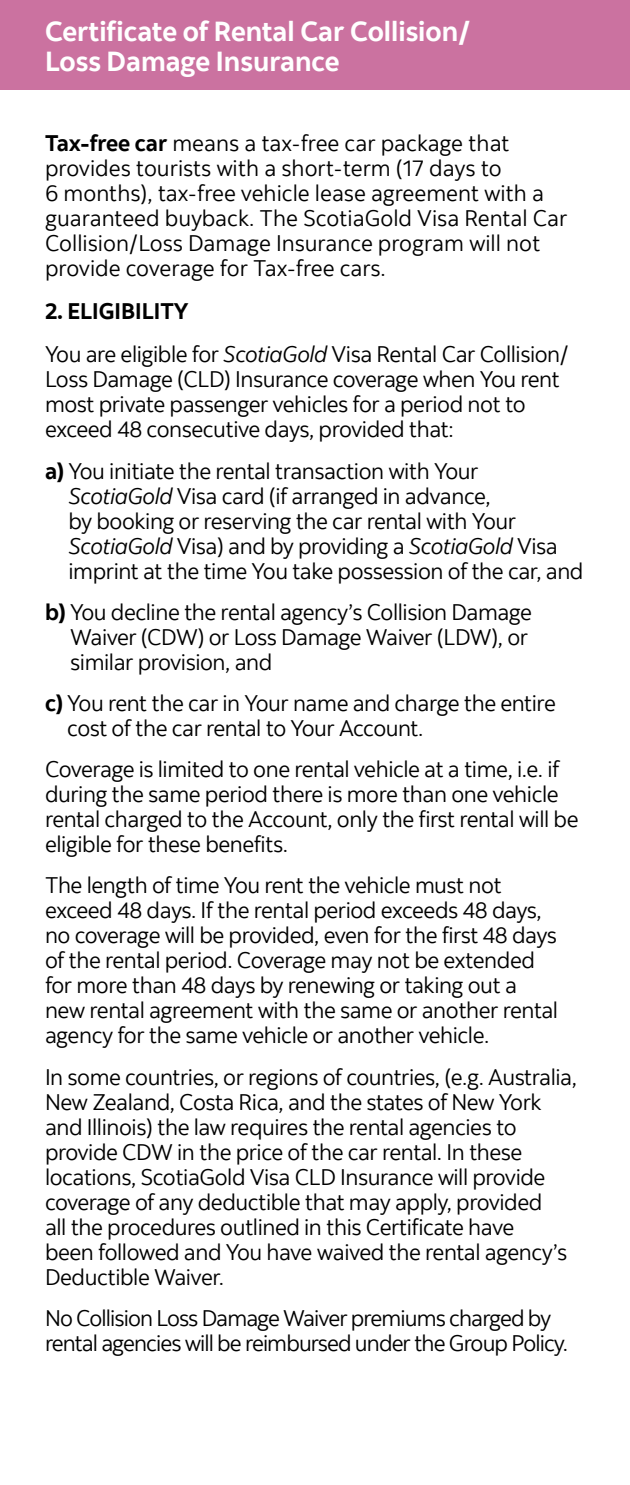
<style>
.page{position:relative;width:630px;height:1485px;background:#fff}
.page>*{position:absolute;margin:0;border:0;box-sizing:border-box;transform-origin:0 0}
.t1{font:700 27.5px/30px "Scotia";color:#fff}
.t2{font:22.5px/25px "Scotia";letter-spacing:-.02em;color:#000}
.t3{font:22.5px/25px "Scotia";color:#000}
.t4{font:22.5px/25px "Scotia";letter-spacing:-.04em;color:#000}
.s1{font-weight:700}
.s2{font-style:italic}
</style>
<div class="page">
<div style="left:0;top:0;width:630px;height:90px;background:#cb72a0"></div>
<p class="t1" style="left:45px;top:17px;width:427px">Certificate of Rental Car Collision/<br>Loss Damage Insurance</p>
<p class="t3" style="left:45px;top:131px;width:524px"><span class="s1">Tax-free car</span> means a tax-free car package that provides tourists with a short-term (17 days to<br>6 months), tax-free vehicle lease agreement with a guaranteed buyback. The ScotiaGold Visa Rental Car Collision/Loss Damage Insurance program will not provide coverage for Tax-free cars.</p>
<p class="t2" style="left:45px;top:290px;width:526px;line-height:43px"><span class="s1">2. ELIGIBILITY<br></span>You are eligible for <span class="s2">ScotiaGold</span> Visa Rental Car Collision/</p>
<p class="t2" style="left:45px;top:367px;width:516px">Loss Damage (CLD) Insurance coverage when You rent most private passenger vehicles for a period not to exceed 48 consecutive days, provided that:</p>
<p class="t2" style="left:69px;top:458px;width:517px;text-indent:-24px"><span class="s1">a)</span> You initiate the rental transaction with Your <span class="s2">ScotiaGold</span> Visa card (if arranged in advance,<br>by booking or reserving the car rental with Your <span class="s2">ScotiaGold</span> Visa) and by providing a <span class="s2">ScotiaGold</span> Visa imprint at the time You take possession of the car, and</p>
<p class="t2" style="left:70px;top:599px;width:463px;text-indent:-25px"><span class="s1">b)</span> You decline the rental agency’s Collision Damage<br>Waiver (CDW) or Loss Damage Waiver (LDW), or similar provision, and</p>
<p class="t2" style="left:67px;top:690px;width:490px;text-indent:-22px"><span class="s1">c)</span> You rent the car in Your name and charge the entire cost of the car rental to Your Account.</p>
<p class="t2" style="left:45px;top:757px;width:535px">Coverage is limited to one rental vehicle at a time, i.e. if during the same period there is more than one vehicle rental charged to the Account, only the first rental will be eligible for these benefits.</p>
<p class="t2" style="left:45px;top:873px;width:515px">The length of time You rent the vehicle must not exceed 48 days. If the rental period exceeds 48 days, no coverage will be provided, even for the first 48 days of the rental period. Coverage may not be extended for more than 48 days by renewing or taking out a new rental agreement with the same or another rental agency for the same vehicle or another vehicle.</p>
<p class="t2" style="left:45px;top:1064px;width:534px">In some countries, or regions of countries, (e.g. Australia, New Zealand, Costa Rica, and the states of New York and Illinois) the law requires the rental agencies to provide CDW in the price of the car rental. In these locations, ScotiaGold Visa CLD Insurance will provide coverage of any deductible that may apply, provided<br>all the procedures outlined in this Certificate have<br>been followed and You have waived the rental agency’s Deductible Waiver.</p>
<p class="t4" style="left:45px;top:1305px;width:524px">No Collision Loss Damage Waiver premiums charged by rental agencies will be reimbursed under the Group Policy.</p>
</div>
